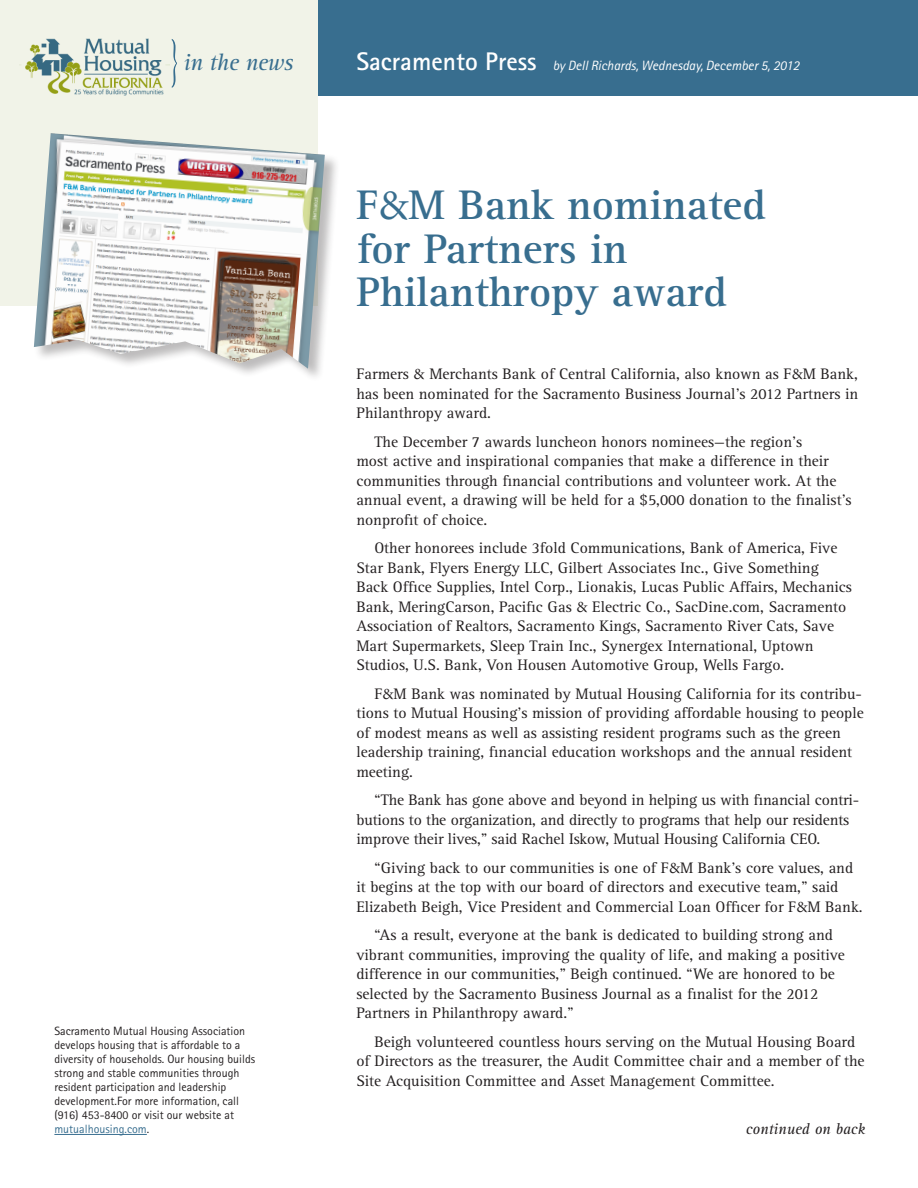
<style>
.page{position:relative;width:918px;height:1188px;background:#fff}
.page>*{position:absolute;margin:0;border:0;box-sizing:border-box;transform-origin:0 0}
.t1{font:700 42.75px/43.5px "Rotis Serif";color:#386e8f}
.t2{font:italic 23.85px "Rotis Serif";letter-spacing:-.02em;color:#386e8f}
.t3{font:15.75px/19.5px "Rotis Serif";color:#231f20}
.t4{font:italic 15.75px "Rotis Serif";color:#231f20}
.t5{font:italic 13.5px "Rotis Sans Serif";color:#fff}
.t6{font:12px/14.1px "Rotis Sans Serif";color:#231f20}
.s1{color:#386e8f}
.s2{font-weight:700;font-style:normal;font-size:25.5px}
.s3{font-family:"Minion";font-weight:400}
.s4{font-family:"Minion"}
</style>
<div class="page">
<div style="left:314px;top:0;width:604px;height:95px;background:#386e8f"></div>
<div style="left:0;top:0;width:318px;height:306px;background:#f1f3e8"></div>
<div style="left:34px;top:133px;width:306px;height:250px;background:#231f20;opacity:.3"></div>
<img style="left:34px;top:133px;width:291px;height:236px">
<img style="left:20px;top:38px;width:149px;height:58px">
<hr style="left:54px;top:1134px;width:93px;height:1px;background:#386e8f">
<svg style="left:172px;top:39px;width:5px;height:49px"></svg>
<p class="t2" style="left:184px;top:49px;width:111px">in the news</p>
<p class="t6" style="left:54px;top:1023px;width:202px">Sacramento Mutual Housing Association develops housing that is affordable to a diversity of households. Our housing builds strong and stable communities through resident participation and leadership development.For more information, call (916) 453-8400 or visit our website at <span class="s1">mutualhousing.com</span>.</p>
<p class="t5" style="left:356px;top:57px;width:445px"><span class="s2">Sacramento Press</span> by Dell Richards, Wednesday, December 5, 2012</p>
<p class="t1" style="left:356px;top:184px;width:410px">F<span class="s3">&amp;</span>M Bank nominated for Partners in<br>Philanthropy award</p>
<p class="t3" style="left:356px;top:365px;width:503px;text-align:justify">Farmers <span class="s4">&amp;</span> Merchants Bank of Central California, also known as F<span class="s4">&amp;</span>M Bank, has been nominated for the Sacramento Business Journal’s 2012 Partners in Philanthropy award.</p>
<p class="t3" style="left:356px;top:432px;width:497px;text-indent:18px">The December 7 awards luncheon honors nominees—the region’s<br>most active and inspirational companies that make a difference in their communities through financial contributions and volunteer work. At the annual event, a drawing will be held for a $5,000 donation to the finalist’s nonprofit of choice.</p>
<p class="t3" style="left:356px;top:539px;width:497px;text-indent:18px">Other honorees include 3fold Communications, Bank of America, Five Star Bank, Flyers Energy LLC, Gilbert Associates Inc., Give Something Back Office Supplies, Intel Corp., Lionakis, Lucas Public Affairs, Mechanics Bank, MeringCarson, Pacific Gas <span class="s4">&amp;</span> Electric Co., SacDine.com, Sacramento Association of Realtors, Sacramento Kings, Sacramento River Cats, Save Mart Supermarkets, Sleep Train Inc., Synergex International, Uptown Studios, U.S. Bank, Von Housen Automotive Group, Wells Fargo.</p>
<p class="t3" style="left:356px;top:684px;width:509px;text-indent:18px">F<span class="s4">&amp;</span>M Bank was nominated by Mutual Housing California for its contribu&shy;tions to Mutual Housing’s mission of providing affordable housing to people of modest means as well as assisting resident programs such as the green leadership training, financial education workshops and the annual resident meeting.</p>
<p class="t3" style="left:356px;top:791px;width:504px;text-indent:18px">“The Bank has gone above and beyond in helping us with financial contri&shy;butions to the organization, and directly to programs that help our residents improve their lives,” said Rachel Iskow, Mutual Housing California CEO.</p>
<p class="t3" style="left:356px;top:858px;width:508px;text-indent:18px">“Giving back to our communities is one of F<span class="s4">&amp;</span>M Bank’s core values, and it begins at the top with our board of directors and executive team,” said<br>Elizabeth Beigh, Vice President and Commercial Loan Officer for F<span class="s4">&amp;</span>M Bank.</p>
<p class="t3" style="left:356px;top:926px;width:490px;text-indent:18px">“As a result, everyone at the bank is dedicated to building strong and vibrant communities, improving the quality of life, and making a positive difference in our communities,” Beigh continued. “We are honored to be selected by the Sacramento Business Journal as a finalist for the 2012<br>Partners in Philanthropy award.”</p>
<p class="t3" style="left:356px;top:1032px;width:510px;text-indent:18px">Beigh volunteered countless hours serving on the Mutual Housing Board of Directors as the treasurer, the Audit Committee chair and a member of the<br>Site Acquisition Committee and Asset Management Committee.</p>
<p class="t4" style="left:746px;top:1120px;width:121px">continued on back</p>
</div>
